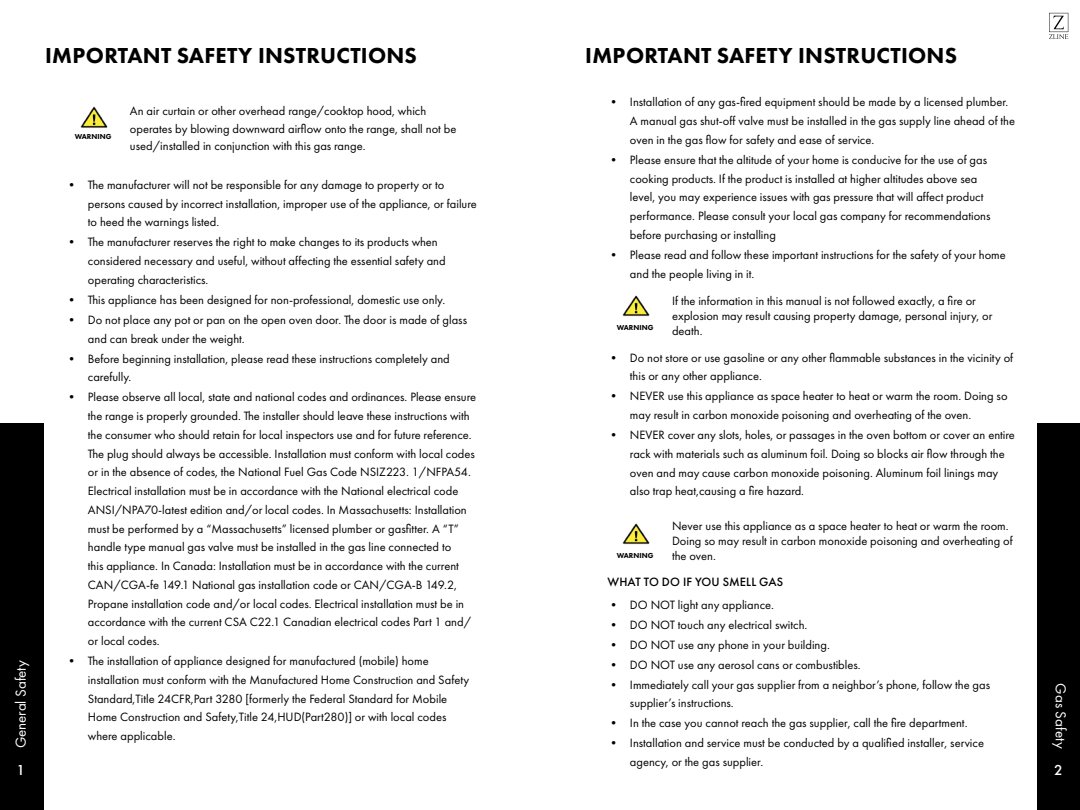
<style>
.page{position:relative;width:1080px;height:810px;background:#fff}
.page>*{position:absolute;margin:0;border:0;box-sizing:border-box;transform-origin:0 0}
.t1{font:800 22.5px "Futura PT";letter-spacing:.01em;color:#000}
.t2{font:15px "Futura PT";color:#fff}
.t3{font:500 15px "Futura PT";color:#fff}
.t4{font:12.5px/18.8px "Futura PT";color:#000}
.t5{font:500 12.5px "Futura PT";letter-spacing:.01em;color:#000}
.t6{font:800 7.5px "Futura PT";color:#000}
</style>
<div class="page">
<div style="left:1038px;top:423px;width:42px;height:387px;background:#000"></div>
<div style="left:0;top:423px;width:44px;height:387px;background:#000"></div>
<svg style="left:1049px;top:13px;width:19px;height:26px"></svg>
<img style="left:80px;top:106px;width:27px;height:22px">
<img style="left:622px;top:295px;width:27px;height:22px">
<img style="left:622px;top:523px;width:27px;height:22px">
<h1 class="t1" style="left:45px;top:41px;width:373px">IMPORTANT SAFETY INSTRUCTIONS</h1>
<h1 class="t1" style="left:585px;top:41px;width:373px">IMPORTANT SAFETY INSTRUCTIONS</h1>
<p class="t4" style="left:630px;top:93px;width:387px;text-indent:-22px">• Installation of any gas-fired equipment should be made by a licensed plumber.<br>A manual gas shut-off valve must be installed in the gas supply line ahead of the oven in the gas flow for safety and ease of service.</p>
<p class="t4" style="left:630px;top:150px;width:362px;text-indent:-22px">• Please ensure that the altitude of your home is conducive for the use of gas cooking products. If the product is installed at higher altitudes above sea level, you may experience issues with gas pressure that will affect product performance. Please consult your local gas company for recommendations before purchasing or installing</p>
<p class="t4" style="left:630px;top:245px;width:377px;text-indent:-22px">• Please read and follow these important instructions for the safety of your home and the people living in it.</p>
<p class="t4" style="left:130px;top:102px;width:328px;line-height:17.5px">An air curtain or other overhead range/cooktop hood, which operates by blowing downward airflow onto the range, shall not be used/installed in conjunction with this gas range.</p>
<p class="t4" style="left:88px;top:175px;width:390px;text-indent:-22px">• The manufacturer will not be responsible for any damage to property or to persons caused by incorrect installation, improper use of the appliance, or failure to heed the warnings listed.</p>
<p class="t4" style="left:88px;top:233px;width:359px;text-indent:-22px">• The manufacturer reserves the right to make changes to its products when considered necessary and useful, without affecting the essential safety and operating characteristics.</p>
<p class="t4" style="left:65px;top:290px;width:381px">• This appliance has been designed for non-professional, domestic use only.</p>
<p class="t4" style="left:88px;top:310px;width:381px;text-indent:-22px">• Do not place any pot or pan on the open oven door. The door is made of glass and can break under the weight.</p>
<p class="t4" style="left:88px;top:349px;width:363px;text-indent:-22px">• Before beginning installation, please read these instructions completely and carefully.</p>
<p class="t4" style="left:88px;top:388px;width:390px;text-indent:-22px">• Please observe all local, state and national codes and ordinances. Please ensure the range is properly grounded. The installer should leave these instructions with the consumer who should retain for local inspectors use and for future reference.<br>The plug should always be accessible. Installation must conform with local codes or in the absence of codes, the National Fuel Gas Code NSIZ223. 1/NFPA54.<br>Electrical installation must be in accordance with the National electrical code ANSI/NPA70-latest edition and/or local codes. In Massachusetts: Installation must be performed by a “Massachusetts” licensed plumber or gasfitter. A “T” handle type manual gas valve must be installed in the gas line connected to<br>this appliance. In Canada: Installation must be in accordance with the current CAN/CGA-fe 149.1 National gas installation code or CAN/CGA-B 149.2, Propane installation code and/or local codes. Electrical installation must be in accordance with the current CSA C22.1 Canadian electrical codes Part 1 and/ or local codes.</p>
<p class="t4" style="left:88px;top:651px;width:383px;text-indent:-22px">• The installation of appliance designed for manufactured (mobile) home installation must conform with the Manufactured Home Construction and Safety Standard,Title 24CFR,Part 3280 [formerly the Federal Standard for Mobile Home Construction and Safety,Title 24,HUD(Part280)] or with local codes where applicable.</p>
<p class="t6" style="left:75px;top:132px;width:38px">WARNING</p>
<p class="t4" style="left:672px;top:293px;width:322px;line-height:15px">If the information in this manual is not followed exactly, a fire or explosion may result causing property damage, personal injury, or death.</p>
<p class="t6" style="left:617px;top:323px;width:38px">WARNING</p>
<p class="t4" style="left:630px;top:348px;width:385px;text-indent:-22px">• Do not store or use gasoline or any other flammable substances in the vicinity of this or any other appliance.</p>
<p class="t4" style="left:630px;top:387px;width:379px;text-indent:-22px">• NEVER use this appliance as space heater to heat or warm the room. Doing so may result in carbon monoxide poisoning and overheating of the oven.</p>
<p class="t4" style="left:630px;top:425px;width:386px;text-indent:-22px">• NEVER cover any slots, holes, or passages in the oven bottom or cover an entire rack with materials such as aluminum foil. Doing so blocks air flow through the oven and may cause carbon monoxide poisoning. Aluminum foil linings may also trap heat,causing a fire hazard.</p>
<p class="t4" style="left:672px;top:518px;width:342px;line-height:15px">Never use this appliance as a space heater to heat or warm the room.<br>Doing so may result in carbon monoxide poisoning and overheating of the oven.</p>
<p class="t6" style="left:617px;top:551px;width:38px">WARNING</p>
<p class="t5" style="left:608px;top:575px;width:177px">WHAT TO DO IF YOU SMELL GAS</p>
<p class="t4" style="left:607px;top:595px;width:168px">• DO NOT light any appliance.</p>
<p class="t4" style="left:607px;top:615px;width:201px">• DO NOT touch any electrical switch.</p>
<p class="t4" style="left:607px;top:635px;width:224px">• DO NOT use any phone in your building.</p>
<p class="t4" style="left:607px;top:655px;width:255px">• DO NOT use any aerosol cans or combustibles.</p>
<p class="t4" style="left:630px;top:675px;width:362px;text-indent:-22px">• Immediately call your gas supplier from a neighbor’s phone, follow the gas supplier’s instructions.</p>
<p class="t4" style="left:607px;top:714px;width:362px">• In the case you cannot reach the gas supplier, call the fire department.</p>
<p class="t4" style="left:630px;top:734px;width:356px;text-indent:-22px">• Installation and service must be conducted by a qualified installer, service agency, or the gas supplier.</p>
<p class="t2" style="left:12px;top:748px;width:90px;rotate:-90deg">General Safety</p>
<p class="t2" style="left:1070px;top:683px;width:67px;rotate:90deg">Gas Safety</p>
<p class="t3" style="left:17px;top:761px;width:10px">1</p>
<p class="t3" style="left:1054px;top:761px;width:10px">2</p>
</div>
